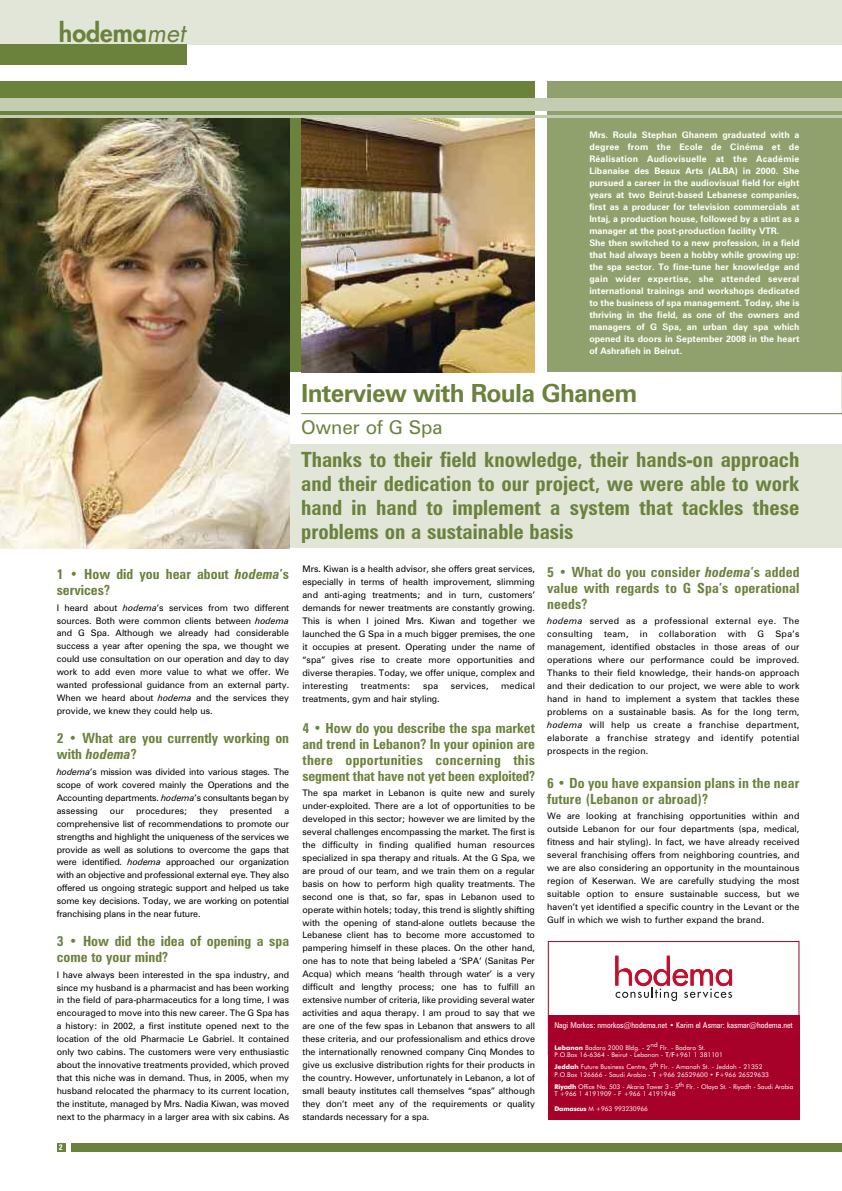
<style>
.page{position:relative;width:842px;height:1191px;background:#fff}
.page>*{position:absolute;margin:0;border:0;box-sizing:border-box;transform-origin:0 0}
.t1{font:700 25px "Zurich BT";letter-spacing:-.03em;color:#6b823d}
.t2{font:800 25px "Futura";color:#6b823d}
.t3{font:700 condensed 21px/24px "Zurich BT";color:#6b823d;text-align:justify}
.t4{font:19px "Zurich BT";color:#6b823d}
.t5{font:700 condensed 14px/16px "Zurich BT";color:#6b823d}
.t6{font:9px/12.9px "Zurich BT";color:#000;text-align:justify}
.t7{font:700 9px/12px "Zurich BT";color:#fff}
.t8{font:9px "Zurich BT";letter-spacing:.02em;color:#000}
.t9{font:condensed 8px "Zurich BT";color:#fff}
.t10{font:700 condensed 8px "Zurich BT";color:#fff}
.t11{font:6.5px/7.5px "Futura BT";color:#fff}
.t12{font:6.5px/7.3px "Futura BT";letter-spacing:-.02em;color:#fff}
.s1{font-weight:400;font-style:italic}
.s2{font-style:italic}
.s3{font-weight:700}
.s4{font-weight:500}
</style>
<div class="page">
<hr style="left:841px;top:124px;width:1px;height:289px;background:#e8e2d1">
<div style="left:0;top:82px;width:535px;height:290px;background:#6b823d"></div>
<div style="left:547px;top:81px;width:295px;height:291px;background:#90a16d"></div>
<div style="left:57px;top:444px;width:785px;height:104px;background:#e1e6d8"></div>
<hr style="left:301px;top:413px;width:541px;height:1px;background:#6b823d">
<div style="left:0;top:0;width:842px;height:44px;background:#e1e6d8"></div>
<div style="left:72px;top:1142px;width:770px;height:9px;background:#6b823d"></div>
<div style="left:57px;top:1142px;width:8px;height:9px;background:#6b823d"></div>
<div style="left:0;top:44px;width:187px;height:21px;background:#6b823d"></div>
<svg style="left:615px;top:955px;width:117px;height:46px"></svg>
<div style="left:548px;top:941px;width:251px;height:114px;border:1px solid #a70029"></div>
<div style="left:548px;top:1015px;width:251px;height:104px;background:#a70029"></div>
<img style="left:0;top:117px;width:289px;height:431px">
<img style="left:301px;top:117px;width:234px;height:255px">
<div style="left:0;top:98px;width:842px;height:13px;background:#c4cdb1"></div>
<hr style="left:0;top:115px;width:842px;height:2px;background:#c4cdb1">
<h1 class="t2" style="left:59px;top:21px;width:128px">hodema<span class="s1">met</span></h1>
<h3 class="t5" style="left:57px;top:566px;width:234px">1 • How did you hear about <span class="s2">hodema</span>’s services?</h3>
<p class="t6" style="left:57px;top:601px;width:234px">I heard about <span class="s2">hodema</span>’s services from two different sources. Both were common clients between <span class="s2">hodema </span>and G Spa. Although we already had considerable success a year after opening the spa, we thought we could use consultation on our operation and day to day work to add even more value to what we offer. We wanted professional guidance from an external party.<br>When we heard about <span class="s2">hodema</span> and the services they provide, we knew they could help us.</p>
<h3 class="t5" style="left:57px;top:730px;width:234px">2 • What are you currently working on with <span class="s2">hodema</span>?</h3>
<p class="t6" style="left:57px;top:765px;width:234px"><span class="s2">hodema</span>’s mission was divided into various stages. The scope of work covered mainly the Operations and the Accounting departments. <span class="s2">hodema</span>’s consultants began by assessing</p>
<p class="t6" style="left:110px;top:804px;width:16px">our</p>
<p class="t6" style="left:136px;top:804px;width:53px">procedures;</p>
<p class="t6" style="left:200px;top:804px;width:20px">they</p>
<p class="t6" style="left:230px;top:804px;width:44px">presented</p>
<p class="t6" style="left:57px;top:804px;width:234px;text-indent:228px">a comprehensive list of recommendations to promote our strengths and highlight the uniqueness of the services we provide as well as solutions to overcome the gaps that were identified. <span class="s2">hodema</span> approached our organization with an objective and professional external eye. They also offered us ongoing strategic support and helped us take some key decisions. Today, we are working on potential franchising plans in the near future.</p>
<h3 class="t5" style="left:57px;top:933px;width:234px">3 • How did the idea of opening a spa come to your mind?</h3>
<p class="t6" style="left:57px;top:968px;width:234px">I have always been interested in the spa industry, and since my husband is a pharmacist and has been working in the field of para-pharmaceutics for a long time, I was encouraged to move into this new career. The G Spa has a history: in 2002, a first institute opened next to the location of the old Pharmacie Le Gabriel. It contained only two cabins. The customers were very enthusiastic about the innovative treatments provided, which proved that this niche was in demand. Thus, in 2005, when my husband relocated the pharmacy to its current location, the institute, managed by Mrs. Nadia Kiwan, was moved next to the pharmacy in a larger area with six cabins. As</p>
<p class="t10" style="left:59px;top:1142px;width:5px">2</p>
<p class="t7" style="left:589px;top:129px;width:212px">Mrs. Roula Stephan Ghanem graduated with a degree from the Ecole de Cinéma et de Réalisation Audiovisuelle at the Académie Libanaise des Beaux Arts (ALBA) in 2000. She pursued a career in the audiovisual field for eight years at two Beirut-based Lebanese companies, first as a producer for television commercials at Intaj, a production house, followed by a stint as a manager at the post-production facility VTR.<br>She then switched to a new profession, in a field that had always been a hobby while growing up: the spa sector. To fine-tune her knowledge and gain wider expertise, she attended several international trainings and workshops dedicated to the business of spa management. Today, she is thriving in the field, as one of the owners and managers of G Spa, an urban day spa which opened its doors in September 2008 in the heart of Ashrafieh in Beirut.</p>
<h1 class="t1" style="left:301px;top:378px;width:338px">Interview with Roula Ghanem</h1>
<h3 class="t4" style="left:301px;top:416px;width:143px">Owner of G Spa</h3>
<h2 class="t3" style="left:301px;top:448px;width:500px">Thanks to their field knowledge, their hands-on approach and their dedication to our project, we were able to work hand in hand to implement a system that tackles these problems on a sustainable basis</h2>
<p class="t6" style="left:302px;top:562px;width:234px">Mrs. Kiwan is a health advisor, she offers great services, especially in terms of health improvement, slimming and anti-aging treatments; and in turn, customers’ demands for newer treatments are constantly growing.<br>This is when I joined Mrs. Kiwan and together we launched the G Spa in a much bigger premises, the one it occupies at present. Operating under the name of “spa” gives rise to create more opportunities and diverse therapies. Today, we offer unique, complex and interesting</p>
<p class="t8" style="left:361px;top:680px;width:51px">treatments:</p>
<p class="t6" style="left:423px;top:679px;width:17px">spa</p>
<p class="t8" style="left:451px;top:680px;width:39px">services,</p>
<p class="t8" style="left:501px;top:680px;width:35px">medical</p>
<p class="t6" style="left:302px;top:692px;width:139px">treatments, gym and hair styling.</p>
<h3 class="t5" style="left:302px;top:720px;width:234px;text-align:justify">4 • How do you describe the spa market and trend in Lebanon? In your opinion are there opportunities concerning this segment that have not yet been exploited?</h3>
<p class="t6" style="left:302px;top:786px;width:234px">The spa market in Lebanon is quite new and surely under-exploited. There are a lot of opportunities to be developed in this sector; however we are limited by the several challenges encompassing the market. The first is the difficulty in finding qualified human resources specialized in spa therapy and rituals. At the G Spa, we are proud of our team, and we train them on a regular basis on how to perform high quality treatments. The second one is that, so far, spas in Lebanon used to operate within hotels; today, this trend is slightly shifting with the opening of stand-alone outlets because the Lebanese client has to become more accustomed to pampering himself in these places. On the other hand, one has to note that being labeled a ‘SPA’ (Sanitas Per Acqua) which means ‘health through water’ is a very difficult and lengthy process; one has to fulfill an extensive number of criteria, like providing several water activities and aqua therapy. I am proud to say that we are one of the few spas in Lebanon that answers to all these criteria, and our professionalism and ethics drove the internationally renowned company Cinq Mondes to give us exclusive distribution rights for their products in the country. However, unfortunately in Lebanon, a lot of small beauty institutes call themselves “spas” although they don’t meet any of the requirements or quality standards necessary for a spa.</p>
<h3 class="t5" style="left:547px;top:564px;width:254px;text-align:justify">5 • What do you consider <span class="s2">hodema</span>’s added value with regards to G Spa’s operational needs?</h3>
<p class="t6" style="left:547px;top:614px;width:254px"><span class="s2">hodema</span> served as a professional external eye. The consulting team, in collaboration with G Spa’s management, identified obstacles in those areas of our operations where our performance could be improved.<br>Thanks to their field knowledge, their hands-on approach and their dedication to our project, we were able to work hand in hand to implement a system that tackles these problems on a sustainable basis. As for the long term, <span class="s2">hodema</span> will help us create a franchise department, elaborate a franchise strategy and identify potential prospects in the region.</p>
<h3 class="t5" style="left:547px;top:775px;width:254px">6 • Do you have expansion plans in the near future (Lebanon or abroad)?</h3>
<p class="t6" style="left:547px;top:809px;width:254px">We are looking at franchising opportunities within and outside Lebanon for our four departments (spa, medical, fitness and hair styling). In fact, we have already received several franchising offers from neighboring countries, and we are also considering an opportunity in the mountainous region of Keserwan. We are carefully studying the most suitable option to ensure sustainable success, but we haven’t yet identified a specific country in the Levant or the Gulf in which we wish to further expand the brand.</p>
<p class="t9" style="left:554px;top:1020px;width:240px">Nagi Morkos: nmorkos@hodema.net • Karim el Asmar: kasmar@hodema.net</p>
<p class="t11" style="left:554px;top:1043px;width:170px"><span class="s3">Lebanon</span> Badaro 2000 Bldg. - 2nd Flr. - Badaro St.<br>P.O.Box 16-6364 - Beirut - Lebanon - <span class="s4">T</span>/<span class="s4">F</span>+961 1 381101</p>
<p class="t11" style="left:554px;top:1063px;width:216px"><span class="s3">Jeddah</span> Future Business Centre, 5th Flr. - Amanah St. - Jeddah - 21352<br>P.O.Box 126666 - Saudi Arabia - <span class="s4">T</span> +966 26529600 • <span class="s4">F</span>+966 26529633</p>
<p class="t12" style="left:554px;top:1083px;width:240px"><span class="s3">Riyadh</span> Office No. 503 - Akaria Tower 3 - 5th Flr. - Olaya St. - Riyadh - Saudi Arabia<br>T +966 1 4191909 - F +966 1 4191948</p>
<p class="t12" style="left:554px;top:1105px;width:95px"><span class="s3">Damascus</span> M +963 993230966</p>
</div>
